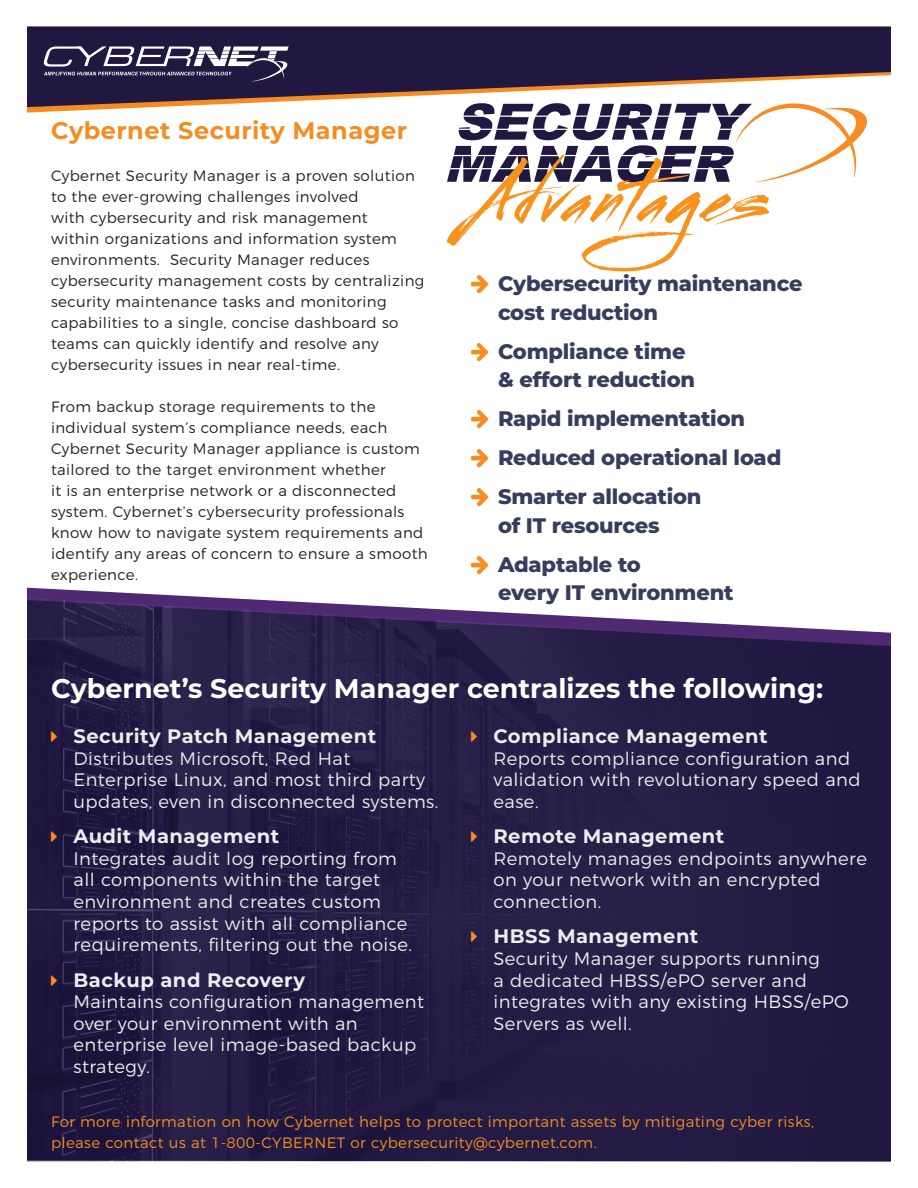
<style>
.page{position:relative;width:918px;height:1188px;background:#fff}
.page>*{position:absolute;margin:0;border:0;box-sizing:border-box;transform-origin:0 0}
.t1{font:90px "Streetbrush";letter-spacing:.045em;color:#f7931d}
.t2{font:700 27px "Montserrat";color:#fff}
.t3{font:700 24px "Montserrat";letter-spacing:.02em;color:#f68c21}
.t4{font:800 21px/39px "Montserrat";letter-spacing:-.01em;color:#373d5d}
.t5{font:700 19.5px "Montserrat";letter-spacing:.025em;color:#ededed}
.t6{font:300 18px/21.6px "Montserrat";letter-spacing:.025em;color:#ededed}
.t7{font:300 15px/21px "Montserrat";letter-spacing:.025em;color:#231f20}
.t8{font:300 15px/21px "Montserrat";letter-spacing:.025em;color:#f68c23}
</style>
<div class="page">
<svg style="left:27px;top:107px;width:128px;height:6px"></svg>
<svg style="left:27px;top:27px;width:864px;height:80px;fill:#201840"></svg>
<svg style="left:43px;top:46px;width:246px;height:35px"></svg>
<img style="left:27px;top:598px;width:864px;height:564px">
<svg style="left:447px;top:103px;width:425px;height:79px"></svg>
<svg style="left:51px;top:731px;width:6px;height:11px"></svg>
<svg style="left:51px;top:831px;width:6px;height:11px"></svg>
<svg style="left:51px;top:975px;width:6px;height:10px"></svg>
<svg style="left:471px;top:731px;width:6px;height:11px"></svg>
<svg style="left:471px;top:831px;width:6px;height:11px"></svg>
<svg style="left:471px;top:932px;width:6px;height:10px"></svg>
<h3 class="t3" style="left:51px;top:113px;width:358px">Cybernet Security Manager</h3>
<p class="t7" style="left:51px;top:164px;width:375px">Cybernet Security Manager is a proven solution to the ever-growing challenges involved<br>with cybersecurity and risk management<br>within organizations and information system environments. Security Manager reduces cybersecurity management costs by centralizing security maintenance tasks and monitoring capabilities to a single, concise dashboard so teams can quickly identify and resolve any cybersecurity issues in near real-time.</p>
<p class="t7" style="left:51px;top:395px;width:378px">From backup storage requirements to the individual system’s compliance needs, each Cybernet Security Manager appliance is custom tailored to the target environment whether<br>it is an enterprise network or a disconnected system. Cybernet’s cybersecurity professionals know how to navigate system requirements and identify any areas of concern to ensure a smooth experience.</p>
<h1 class="t1" style="left:462px;top:137px;width:326px">Advantages</h1>
<h3 class="t4" style="left:498px;top:268px;width:306px;line-height:28.5px">Cybersecurity maintenance cost reduction</h3>
<h3 class="t4" style="left:498px;top:336px;width:199px;line-height:28.5px">Compliance time &amp; effort reduction</h3>
<h3 class="t4" style="left:498px;top:398px;width:285px">Rapid implementation<br>Reduced operational load<br>Smarter allocation</h3>
<h3 class="t4" style="left:498px;top:504px;width:163px">of IT resources<br>Adaptable to</h3>
<h3 class="t4" style="left:498px;top:572px;width:237px">every IT environment</h3>
<h2 class="t2" style="left:51px;top:669px;width:774px">Cybernet’s Security Manager centralizes the following:</h2>
<h3 class="t5" style="left:74px;top:722px;width:304px">Security Patch Management</h3>
<p class="t6" style="left:74px;top:746px;width:366px">Distributes Microsoft, Red Hat<br>Enterprise Linux, and most third party updates, even in disconnected systems.</p>
<h3 class="t5" style="left:74px;top:822px;width:207px">Audit Management</h3>
<p class="t6" style="left:74px;top:846px;width:340px">Integrates audit log reporting from all components within the target environment and creates custom reports to assist with all compliance requirements, filtering out the noise.</p>
<h3 class="t5" style="left:74px;top:966px;width:233px">Backup and Recovery</h3>
<p class="t6" style="left:74px;top:990px;width:352px">Maintains configuration management over your environment with an enterprise level image-based backup strategy.</p>
<h3 class="t5" style="left:494px;top:722px;width:275px">Compliance Management</h3>
<p class="t6" style="left:494px;top:746px;width:369px">Reports compliance configuration and validation with revolutionary speed and ease.</p>
<h3 class="t5" style="left:494px;top:822px;width:232px">Remote Management</h3>
<p class="t6" style="left:494px;top:846px;width:375px">Remotely manages endpoints anywhere on your network with an encrypted connection.</p>
<h3 class="t5" style="left:494px;top:922px;width:206px">HBSS Management</h3>
<p class="t6" style="left:494px;top:946px;width:357px">Security Manager supports running<br>a dedicated HBSS/ePO server and integrates with any existing HBSS/ePO<br>Servers as well.</p>
<p class="t8" style="left:51px;top:1110px;width:765px">For more information on how Cybernet helps to protect important assets by mitigating cyber risks, please contact us at 1-800-CYBERNET or cybersecurity@cybernet.com.</p>
</div>
